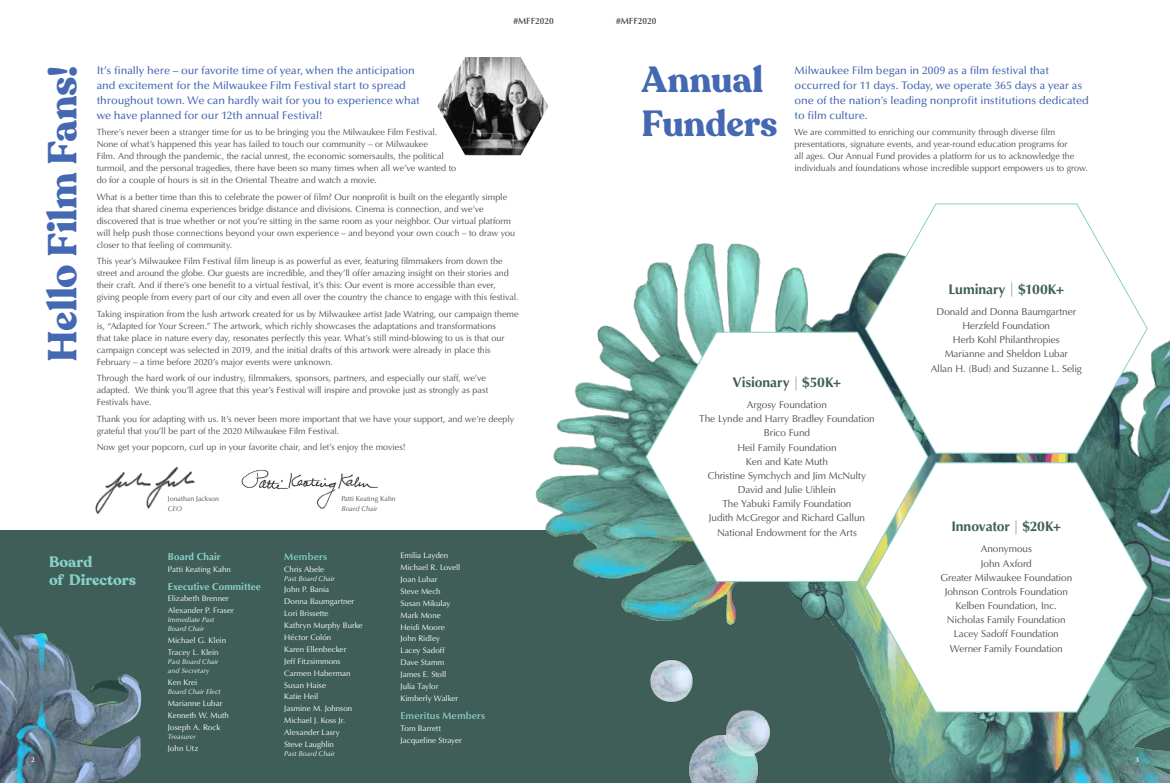
<style>
.page{position:relative;width:1170px;height:783px;background:#fff}
.page>*{position:absolute;margin:0;border:0;box-sizing:border-box;transform-origin:0 0}
.t1{font:700 40px "Recoleta";letter-spacing:-.005em;color:#4468b1}
.t2{font:700 36px/43.2px "Recoleta";letter-spacing:-.005em;color:#4468b1}
.t3{font:700 15px/18px "Recoleta";color:#89d0c8}
.t4{font:700 14px "Optima LT Std";letter-spacing:-.005em;color:#3e5e57}
.t5{font:500 11px/15px "Optima LT Std";letter-spacing:-.005em;color:#4468b1}
.t6{font:10px/14.2px "Optima LT Std";letter-spacing:-.01em;color:#4d4d4f;text-align:center}
.t7{font:700 10px "Optima LT Std";color:#89d0c8}
.t8{font:600 10px "Optima LT Std";letter-spacing:.01em;color:#89d0c8}
.t9{font:9px/12px "Optima LT Std";letter-spacing:-.005em;color:#4d4d4f}
.t10{font:600 9px "Optima LT Std";color:#4d4d4f}
.t11{font:8px/11.9px "Optima LT Std";color:#fff}
.t12{font:italic 7px/9px "Optima LT Std";letter-spacing:.005em;color:#fff}
.t13{font:7px "Optima LT Std";color:#4d4d4f}
.t14{font:italic 7px "Optima LT Std";color:#4d4d4f}
.t15{font:600 7px "Optima LT Std";color:#fff}
.s1{font-weight:400;color:#8f9b97}
</style>
<div class="page">
<div style="left:0;top:531px;width:1170px;height:252px;background:#3e5e57"></div>
<img style="left:534px;top:243px;width:636px;height:540px">
<img style="left:0;top:626px;width:142px;height:157px">
<svg style="left:864px;top:203px;width:284px;height:251px"></svg>
<svg style="left:864px;top:461px;width:284px;height:252px"></svg>
<img style="left:437px;top:57px;width:111px;height:98px">
<img style="left:95px;top:466px;width:100px;height:48px">
<img style="left:241px;top:469px;width:137px;height:40px">
<img style="left:616px;top:667px;width:183px;height:116px">
<img style="left:644px;top:649px;width:64px;height:58px">
<svg style="left:645px;top:331px;width:284px;height:251px"></svg>
<p class="t10" style="left:513px;top:16px;width:42px">#MFF2020</p>
<p class="t10" style="left:616px;top:15px;width:42px">#MFF2020</p>
<p class="t15" style="left:31px;top:755px;width:5px">2</p>
<h1 class="t1" style="left:37px;top:362px;width:297px;rotate:-90deg">Hello Film Fans!</h1>
<h2 class="t2" style="left:642px;top:59px;width:137px">Annual<br>Funders</h2>
<p class="t5" style="left:97px;top:63px;width:325px">It’s finally here – our favorite time of year, when the anticipation and excitement for the Milwaukee Film Festival start to spread throughout town. We can hardly wait for you to experience what we have planned for our 12th annual Festival!</p>
<p class="t9" style="left:97px;top:126px;width:361px">There’s never been a stranger time for us to be bringing you the Milwaukee Film Festival.<br>None of what’s happened this year has failed to touch our community – or Milwaukee<br>Film. And through the pandemic, the racial unrest, the economic somersaults, the political turmoil, and the personal tragedies, there have been so many times when all we’ve wanted to do for a couple of hours is sit in the Oriental Theatre and watch a movie.</p>
<p class="t9" style="left:97px;top:191px;width:420px">What is a better time than this to celebrate the power of film? Our nonprofit is built on the elegantly simple idea that shared cinema experiences bridge distance and divisions. Cinema is connection, and we’ve discovered that is true whether or not you’re sitting in the same room as your neighbor. Our virtual platform will help push those connections beyond your own experience – and beyond your own couch – to draw you closer to that feeling of community.</p>
<p class="t9" style="left:97px;top:255px;width:423px">This year’s Milwaukee Film Festival film lineup is as powerful as ever, featuring filmmakers from down the street and around the globe. Our guests are incredible, and they’ll offer amazing insight on their stories and their craft. And if there’s one benefit to a virtual festival, it’s this: Our event is more accessible than ever, giving people from every part of our city and even all over the country the chance to engage with this festival.</p>
<p class="t9" style="left:97px;top:308px;width:424px">Taking inspiration from the lush artwork created for us by Milwaukee artist Jade Watring, our campaign theme is, “Adapted for Your Screen.” The artwork, which richly showcases the adaptations and transformations<br>that take place in nature every day, resonates perfectly this year. What’s still mind-blowing to us is that our campaign concept was selected in 2019, and the initial drafts of this artwork were already in place this February – a time before 2020’s major events were unknown.</p>
<p class="t9" style="left:97px;top:372px;width:393px">Through the hard work of our industry, filmmakers, sponsors, partners, and especially our staff, we’ve adapted. We think you’ll agree that this year’s Festival will inspire and provoke just as strongly as past<br>Festivals have.</p>
<p class="t9" style="left:97px;top:413px;width:419px">Thank you for adapting with us. It’s never been more important that we have your support, and we’re deeply grateful that you’ll be part of the 2020 Milwaukee Film Festival.</p>
<p class="t9" style="left:97px;top:441px;width:311px">Now get your popcorn, curl up in your favorite chair, and let’s enjoy the movies!</p>
<p class="t5" style="left:795px;top:63px;width:296px">Milwaukee Film began in 2009 as a film festival that occurred for 11 days. Today, we operate 365 days a year as one of the nation’s leading nonprofit institutions dedicated to film culture.</p>
<p class="t9" style="left:795px;top:126px;width:295px">We are committed to enriching our community through diverse film presentations, signature events, and year-round education programs for<br>all ages. Our Annual Fund provides a platform for us to acknowledge the individuals and foundations whose incredible support empowers us to grow.</p>
<h3 class="t4" style="left:949px;top:281px;width:117px">Luminary <span class="s1">|</span> $100K+</h3>
<p class="t6" style="left:931px;top:305px;width:153px">Donald and Donna Baumgartner<br>Herzfeld Foundation<br>Herb Kohl Philanthropies<br>Marianne and Sheldon Lubar<br>Allan H. (Bud) and Suzanne L. Selig</p>
<h3 class="t4" style="left:733px;top:374px;width:110px">Visionary <span class="s1">|</span> $50K+</h3>
<p class="t6" style="left:699px;top:398px;width:177px">Argosy Foundation<br>The Lynde and Harry Bradley Foundation<br>Brico Fund<br>Heil Family Foundation<br>Ken and Kate Muth<br>Christine Symchych and Jim McNulty<br>David and Julie Uihlein<br>The Yabuki Family Foundation<br>Judith McGregor and Richard Gallun<br>National Endowment for the Arts</p>
<p class="t13" style="left:168px;top:495px;width:53px">Jonathan Jackson</p>
<p class="t14" style="left:168px;top:505px;width:16px">CEO</p>
<p class="t13" style="left:341px;top:495px;width:56px">Patti Keating Kahn</p>
<p class="t14" style="left:341px;top:505px;width:38px">Board Chair</p>
<h3 class="t4" style="left:951px;top:518px;width:111px">Innovator <span class="s1">|</span> $20K+</h3>
<p class="t6" style="left:940px;top:542px;width:133px">Anonymous<br>John Axford<br>Greater Milwaukee Foundation<br>Johnson Controls Foundation<br>Kelben Foundation, Inc.<br>Nicholas Family Foundation<br>Lacey Sadoff Foundation<br>Werner Family Foundation</p>
<p class="t7" style="left:168px;top:551px;width:54px">Board Chair</p>
<p class="t11" style="left:168px;top:563px;width:65px">Patti Keating Kahn</p>
<p class="t7" style="left:168px;top:580px;width:94px">Executive Committee</p>
<p class="t11" style="left:168px;top:593px;width:67px">Elizabeth Brenner<br>Alexander P. Fraser</p>
<p class="t12" style="left:168px;top:616px;width:48px">Immediate Past<br>Board Chair</p>
<p class="t11" style="left:168px;top:635px;width:60px">Michael G. Klein<br>Tracey L. Klein</p>
<p class="t12" style="left:168px;top:657px;width:52px">Past Board Chair and Secretary</p>
<p class="t11" style="left:168px;top:676px;width:31px">Ken Krei</p>
<p class="t12" style="left:168px;top:687px;width:54px">Board Chair Elect</p>
<p class="t11" style="left:168px;top:697px;width:63px">Marianne Lubar<br>Kenneth W. Muth<br>Joseph A. Rock</p>
<p class="t12" style="left:168px;top:732px;width:29px">Treasurer</p>
<p class="t11" style="left:168px;top:742px;width:32px">John Utz</p>
<p class="t11" style="left:401px;top:550px;width:61px">Emilia Layden<br>Michael R. Lovell<br>Joan Lubar<br>Steve Mech<br>Susan Mikulay<br>Mark Mone<br>Heidi Moore<br>John Ridley<br>Lacey Sadoff<br>Dave Stamm<br>James E. Stoll<br>Julia Taylor<br>Kimberly Walker</p>
<p class="t8" style="left:401px;top:710px;width:86px">Emeritus Members</p>
<p class="t11" style="left:401px;top:722px;width:63px">Tom Barrett<br>Jacqueline Strayer</p>
<p class="t8" style="left:284px;top:551px;width:44px">Members</p>
<p class="t11" style="left:284px;top:563px;width:42px">Chris Abele</p>
<p class="t12" style="left:284px;top:574px;width:52px">Past Board Chair</p>
<p class="t11" style="left:284px;top:584px;width:80px">John P. Bania<br>Donna Baumgartner<br>Lori Brissette<br>Kathryn Murphy Burke<br>Héctor Colón<br>Karen Ellenbecker<br>Jeff Fitzsimmons<br>Carmen Haberman<br>Susan Haise<br>Katie Heil<br>Jasmine M. Johnson<br>Michael J. Koss Jr.<br>Alexander Lasry<br>Steve Laughlin</p>
<p class="t12" style="left:284px;top:749px;width:52px">Past Board Chair</p>
<h3 class="t3" style="left:49px;top:554px;width:89px">Board<br>of Directors</h3>
<p class="t15" style="left:1135px;top:755px;width:5px">3</p>
</div>
